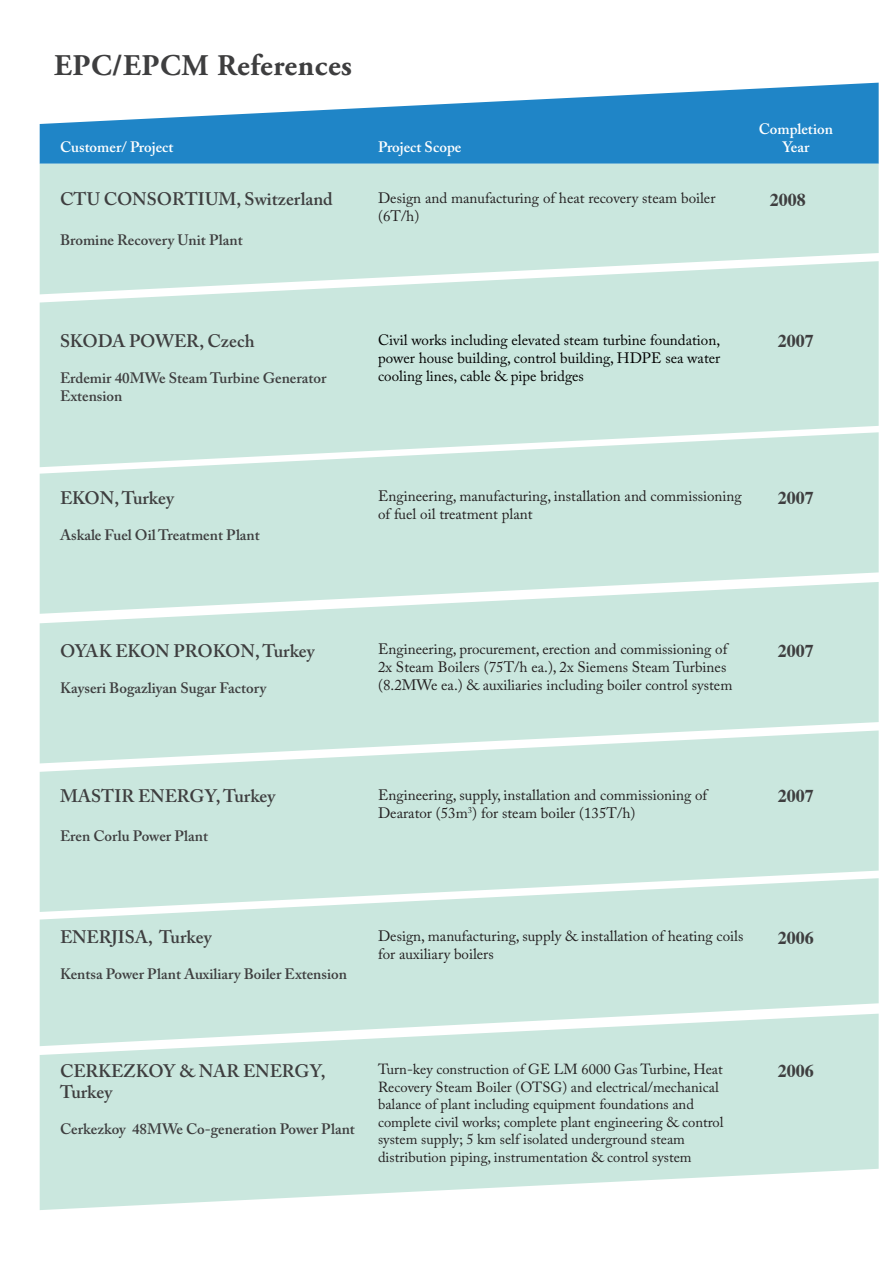
<style>
.page{position:relative;width:893px;height:1263px;background:#fff}
.page>*{position:absolute;margin:0;border:0;box-sizing:border-box;transform-origin:0 0}
.t1{font:700 30px "Adobe Garamond Pro";letter-spacing:.02em;color:#3e3e3f}
.t2{font:600 18px/21.6px "Adobe Caslon Pro";color:#3e3e3f}
.t3{font:700 18px "Times";color:#3e3e3f}
.t4{font:15px/18px "Adobe Caslon Pro";color:#231f20}
.t5{font:600 15px/18px "Adobe Caslon Pro";color:#3e3e3f}
.t6{font:15px/18px "Adobe Caslon Pro";color:#000;text-align:justify}
.t7{font:600 15px/18px "Adobe Caslon Pro";color:#fff;text-align:center}
.t8{font:14.55px/17.4px "Adobe Caslon Pro";color:#231f20}
</style>
<div class="page">
<svg style="left:40px;top:83px;width:839px;height:81px;fill:#1f85c7"></svg>
<div style="left:40px;top:164px;width:839px;height:97px;background:#cae7de"></div>
<div style="left:40px;top:261px;width:839px;height:171px;background:#cae7de"></div>
<div style="left:40px;top:432px;width:839px;height:150px;background:#cae7de"></div>
<div style="left:40px;top:582px;width:839px;height:148px;background:#cae7de"></div>
<div style="left:40px;top:730px;width:839px;height:148px;background:#cae7de"></div>
<div style="left:40px;top:878px;width:839px;height:136px;background:#cae7de"></div>
<svg style="left:40px;top:1014px;width:839px;height:196px;background:#d1eae2"></svg>
<p class="t1" style="left:54px;top:48px;width:299px">EPC/EPCM References</p>
<p class="t7" style="left:60px;top:138px;width:115px">Customer/ Project</p>
<p class="t7" style="left:378px;top:138px;width:85px">Project Scope</p>
<p class="t7" style="left:759px;top:120px;width:76px">Completion<br>Year</p>
<p class="t2" style="left:60px;top:188px;width:274px">CTU CONSORTIUM, Switzerland</p>
<p class="t5" style="left:60px;top:231px;width:184px">Bromine Recovery Unit Plant</p>
<p class="t2" style="left:60px;top:330px;width:196px">SKODA POWER, Czech</p>
<p class="t5" style="left:60px;top:369px;width:268px">Erdemir 40MWe Steam Turbine Generator<br>Extension</p>
<p class="t2" style="left:60px;top:487px;width:116px">EKON, Turkey</p>
<p class="t5" style="left:60px;top:525px;width:201px">Askale Fuel Oil Treatment Plant</p>
<p class="t4" style="left:378px;top:189px;width:339px">Design and manufacturing of heat recovery steam boiler (6T/h)</p>
<p class="t3" style="left:770px;top:188px;width:37px">2008</p>
<p class="t6" style="left:378px;top:331px;width:344px">Civil works including elevated steam turbine foundation, power house building, control building, HDPE sea water cooling lines, cable &amp; pipe bridges</p>
<p class="t3" style="left:778px;top:329px;width:37px">2007</p>
<p class="t4" style="left:378px;top:487px;width:365px">Engineering, manufacturing, installation and commissioning of fuel oil treatment plant</p>
<p class="t3" style="left:778px;top:486px;width:37px">2007</p>
<p class="t2" style="left:60px;top:639px;width:256px">OYAK EKON PROKON, Turkey</p>
<p class="t5" style="left:60px;top:678px;width:208px">Kayseri Bogazliyan Sugar Factory</p>
<p class="t4" style="left:378px;top:640px;width:356px">Engineering, procurement, erection and commissioning of<br>2x Steam Boilers (75T/h ea.), 2x Siemens Steam Turbines (8.2MWe ea.) &amp; auxiliaries including boiler control system</p>
<p class="t3" style="left:778px;top:639px;width:37px">2007</p>
<p class="t2" style="left:60px;top:785px;width:217px">MASTIR ENERGY, Turkey</p>
<p class="t5" style="left:60px;top:827px;width:150px">Eren Corlu Power Plant</p>
<p class="t4" style="left:378px;top:785px;width:331px">Engineering, supply, installation and commissioning of<br>Dearator (53m<sup>3</sup>) for steam boiler (135T/h)</p>
<p class="t3" style="left:778px;top:784px;width:37px">2007</p>
<p class="t2" style="left:60px;top:926px;width:153px">ENERJISA, Turkey</p>
<p class="t5" style="left:60px;top:965px;width:289px">Kentsa Power Plant Auxiliary Boiler Extension</p>
<p class="t4" style="left:378px;top:927px;width:367px">Design, manufacturing, supply &amp; installation of heating coils for auxiliary boilers</p>
<p class="t3" style="left:778px;top:925px;width:37px">2006</p>
<p class="t2" style="left:60px;top:1060px;width:267px">CERKEZKOY &amp; NAR ENERGY,<br>Turkey</p>
<p class="t5" style="left:60px;top:1120px;width:296px">Cerkezkoy 48MWe Co-generation Power Plant</p>
<p class="t8" style="left:378px;top:1060px;width:347px">Turn-key construction of GE LM 6000 Gas Turbine, Heat Recovery Steam Boiler (OTSG) and electrical/mechanical balance of plant including equipment foundations and complete civil works; complete plant engineering &amp; control system supply; 5 km self isolated underground steam distribution piping, instrumentation &amp; control system</p>
<p class="t3" style="left:778px;top:1059px;width:37px">2006</p>
</div>
